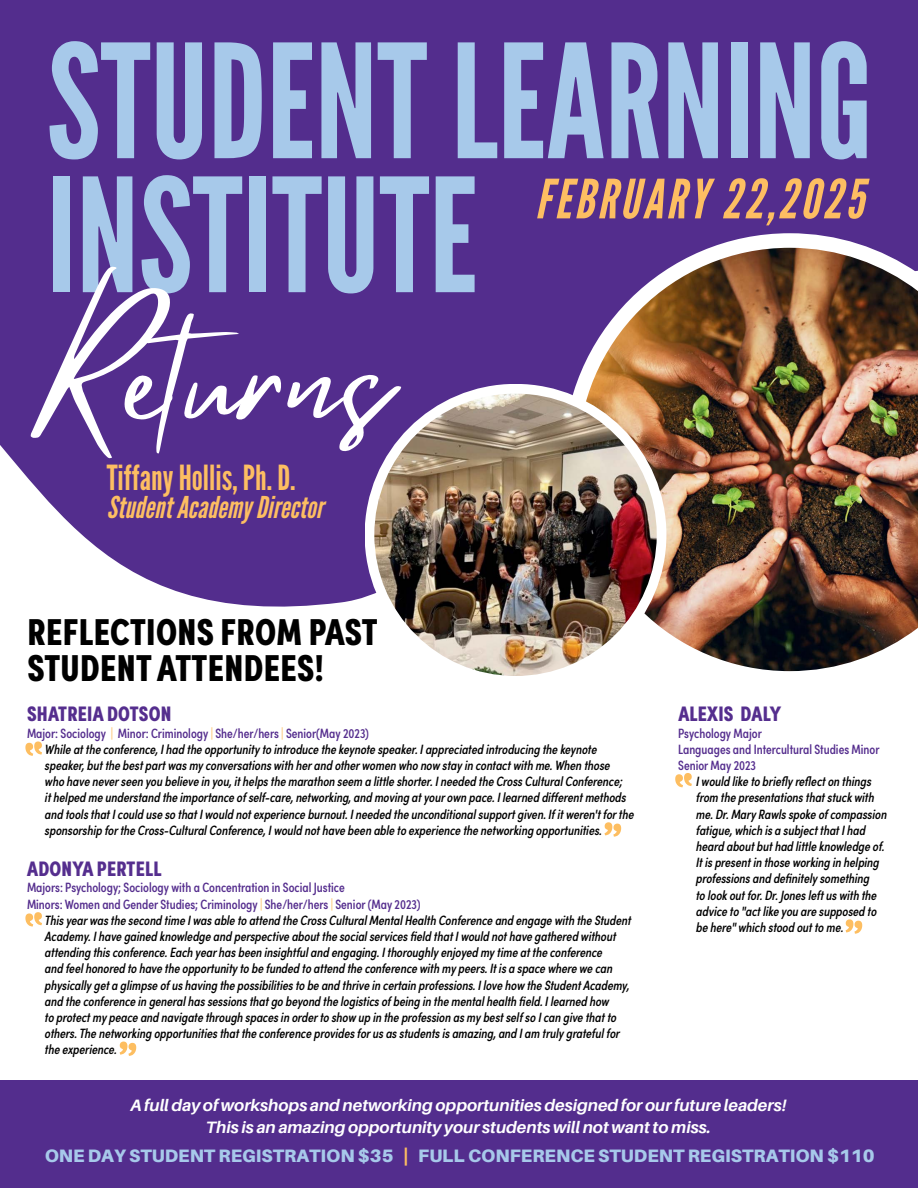
<style>
.page{position:relative;width:918px;height:1188px;background:#fff}
.page>*{position:absolute;margin:0;border:0;box-sizing:border-box;transform-origin:0 0}
.t1{font:157.5px "League Gothic";color:#a7c9ea}
.t2{font:133.5px "Mistrully";color:#fff}
.t3{font:italic 54px "League Gothic";letter-spacing:.06em;color:#fdbe62}
.t4{font:900 37.5px/36px "Sofia Pro Condensed";letter-spacing:.01em;color:#000}
.t5{font:34.5px "League Gothic";color:#fdbe62}
.t6{font:italic 30px "League Gothic";color:#fdbe62}
.t7{font:900 21px "Sofia Pro Condensed";letter-spacing:.01em;color:#552e8e}
.t8{font:900 18px "Aileron";color:#a7c9ea}
.t9{font:italic 700 16.5px/22.5px "Aileron";color:#fff;text-align:center}
.t10{font:italic 500 13.5px/16.2px "Sofia Pro Condensed";color:#000}
.t11{font:500 13.5px/16.2px "Sofia Pro Condensed";color:#552e8e}
.s1{font-style:normal;color:#552e8e}
.s2{font-style:normal;color:#fdbe61}
.s3{color:#fdbe61}
.s4{color:#fdbe62}
</style>
<div class="page">
<div style="left:0;top:0;width:918px;height:607px;background:#532d8d"></div>
<svg style="left:563px;top:233px;width:355px;height:439px;fill:#532d8d"></svg>
<img style="left:578px;top:248px;width:340px;height:423px">
<div style="left:365px;top:384px;width:301px;height:302px;background:#fff;border-radius:151px"></div>
<img style="left:374px;top:394px;width:283px;height:282px;border-radius:141px">
<div style="left:0;top:1081px;width:918px;height:107px;background:#532d8d"></div>
<svg style="left:25px;top:741px;width:17px;height:15px"></svg>
<svg style="left:675px;top:773px;width:17px;height:14px"></svg>
<svg style="left:25px;top:912px;width:17px;height:15px"></svg>
<svg style="left:605px;top:822px;width:16px;height:15px"></svg>
<svg style="left:846px;top:919px;width:16px;height:15px"></svg>
<svg style="left:120px;top:1042px;width:16px;height:14px"></svg>
<h1 class="t1" style="left:47px;top:8px;width:828px">STUDENT LEARNING</h1>
<h3 class="t3" style="left:535px;top:167px;width:330px">FEBRUARY 22,2025</h3>
<h1 class="t1" style="left:47px;top:142px;width:432px">INSTITUTE</h1>
<h2 class="t2" style="left:33px;top:294px;width:357px">Returns</h2>
<h3 class="t5" style="left:107px;top:457px;width:191px">Tiffany Hollis, Ph. D.</h3>
<h3 class="t6" style="left:107px;top:489px;width:218px">Student Academy Director</h3>
<h3 class="t4" style="left:27px;top:611px;width:352px">REFLECTIONS FROM PAST<br>STUDENT ATTENDEES!</h3>
<h3 class="t7" style="left:27px;top:698px;width:146px">SHATREIA DOTSON</h3>
<p class="t10" style="left:45px;top:724px;width:591px;text-indent:-18px"><span class="s1">Major: Sociology</span> <span class="s2">|</span> <span class="s1">Minor: Criminology</span> <span class="s2">|</span> <span class="s1">She/her/hers</span> <span class="s2">|</span> <span class="s1">Senior(May 2023)<br></span>While at the conference, I had the opportunity to introduce the keynote speaker. I appreciated introducing the keynote speaker, but the best part was my conversations with her and other women who now stay in contact with me. When those<br>who have never seen you believe in you, it helps the marathon seem a little shorter. I needed the Cross Cultural Conference;<br>it helped me understand the importance of self-care, networking, and moving at your own pace. I learned different methods and tools that I could use so that I would not experience burnout. I needed the unconditional support given. If it weren't for the sponsorship for the Cross-Cultural Conference, I would not have been able to experience the networking opportunities.</p>
<h3 class="t7" style="left:27px;top:853px;width:136px">ADONYA PERTELL</h3>
<p class="t11" style="left:27px;top:879px;width:319px">Majors: Psychology; Sociology with a Concentration in Social Justice</p>
<p class="t11" style="left:27px;top:895px;width:395px">Minors: Women and Gender Studies; Criminology <span class="s3">|</span> She/her/hers <span class="s3">|</span> Senior (May 2023)</p>
<p class="t10" style="left:45px;top:911px;width:588px">This year was the second time I was able to attend the Cross Cultural Mental Health Conference and engage with the Student</p>
<p class="t10" style="left:45px;top:927px;width:573px">Academy. I have gained knowledge and perspective about the social services field that I would not have gathered without</p>
<p class="t10" style="left:45px;top:944px;width:559px">attending this conference. Each year has been insightful and engaging. I thoroughly enjoyed my time at the conference</p>
<p class="t10" style="left:45px;top:960px;width:569px">and feel honored to have the opportunity to be funded to attend the conference with my peers. It is a space where we can</p>
<p class="t10" style="left:45px;top:976px;width:586px">physically get a glimpse of us having the possibilities to be and thrive in certain professions. I love how the Student Academy,</p>
<p class="t10" style="left:45px;top:992px;width:566px">and the conference in general has sessions that go beyond the logistics of being in the mental health field. I learned how</p>
<p class="t10" style="left:45px;top:1008px;width:573px">to protect my peace and navigate through spaces in order to show up in the profession as my best self so I can give that to</p>
<p class="t10" style="left:45px;top:1025px;width:577px">others. The networking opportunities that the conference provides for us as students is amazing, and I am truly grateful for</p>
<p class="t10" style="left:45px;top:1041px;width:74px">the experience.</p>
<h3 class="t7" style="left:678px;top:698px;width:104px">ALEXIS DALY</h3>
<p class="t11" style="left:678px;top:724px;width:203px">Psychology Major<br>Languages and Intercultural Studies Minor<br>Senior May 2023</p>
<p class="t10" style="left:696px;top:773px;width:192px">I would like to briefly reflect on things from the presentations that stuck with me. Dr. Mary Rawls spoke of compassion fatigue, which is a subject that I had heard about but had little knowledge of.<br>It is present in those working in helping professions and definitely something<br>to look out for. Dr. Jones left us with the advice to "act like you are supposed to be here" which stood out to me.</p>
<p class="t9" style="left:130px;top:1094px;width:657px">A full day of workshops and networking opportunities designed for our future leaders!<br>This is an amazing opportunity your students will not want to miss.</p>
<h3 class="t8" style="left:45px;top:1145px;width:832px">ONE DAY STUDENT REGISTRATION $35 <span class="s4">|</span> FULL CONFERENCE STUDENT REGISTRATION $110</h3>
</div>
